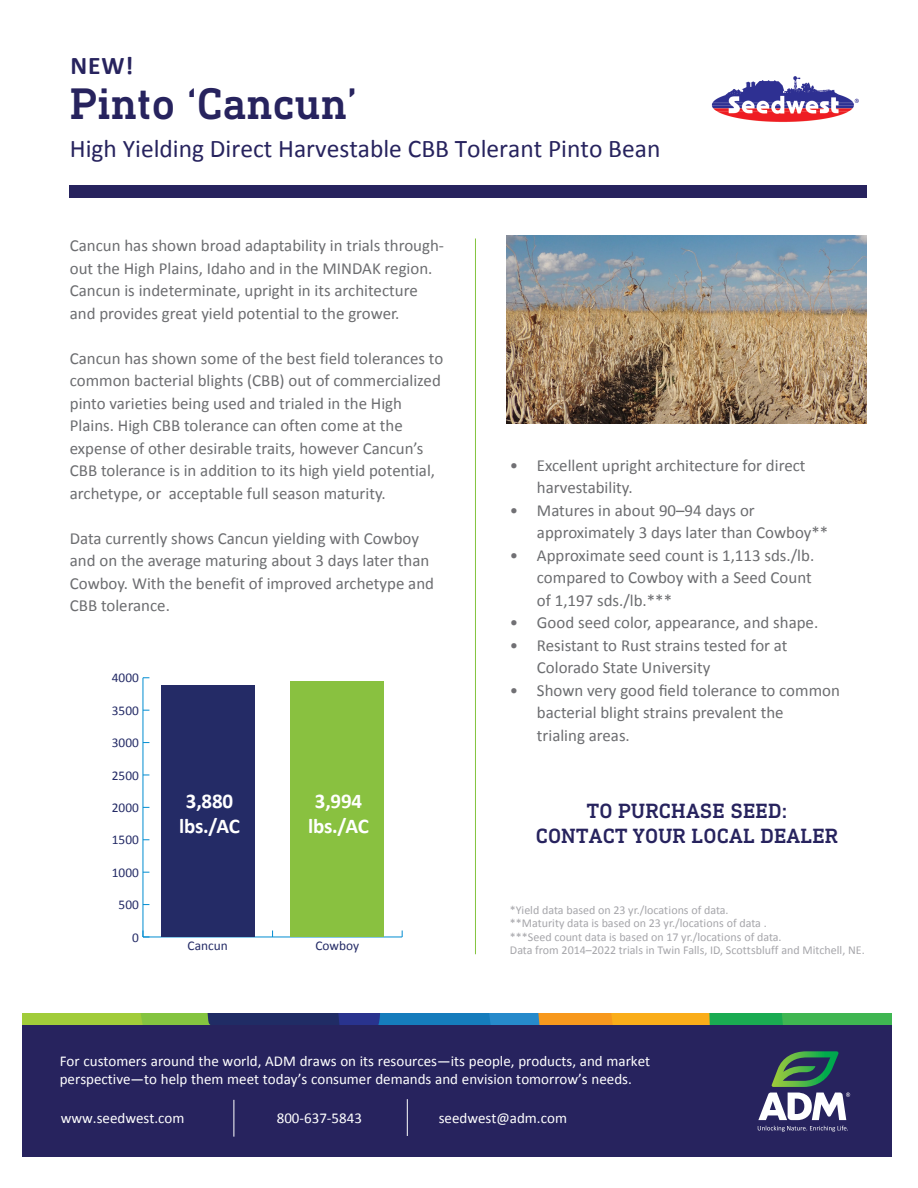
<style>
.page{position:relative;width:918px;height:1188px;background:#fff}
.page>*{position:absolute;margin:0;border:0;box-sizing:border-box;transform-origin:0 0}
.t1{font:500 45px "DIN Next Slab Pro";color:#27235e}
.Headline_Blue{font:25.5px "Calibri";color:#27235e}
.t2{font:700 25.5px "Calibri";color:#27235e}
.t3{font:500 21px "DIN Next Slab Pro";letter-spacing:.01em;color:#27235e}
.t4{font:700 21px "Calibri";letter-spacing:-.01em;color:#fff}
.Body{font:16.8px/22.5px "Calibri";color:#6c6d70}
.t5{font:15px/18px "Calibri";color:#fff}
.t6{font:13.35px "Calibri";color:#242b66}
.Source{font:12px "Calibri";color:#a6a6aa}
.s1{color:#717074}
</style>
<div class="page">
<img style="left:507px;top:236px;width:360px;height:188px">
<hr style="left:143px;top:937px;width:259px;height:1px;background:#008cd1">
<hr style="left:143px;top:678px;width:1px;height:259px;background:#008cd1">
<svg style="left:143px;top:930px;width:6px;height:8px"></svg>
<div style="left:161px;top:685px;width:93px;height:252px;background:#242b66"></div>
<div style="left:291px;top:681px;width:93px;height:256px;background:#89c140"></div>
<div style="left:70px;top:186px;width:797px;height:12px;background:#27235e"></div>
<div style="left:22px;top:1025px;width:870px;height:132px;background:#27235e"></div>
<hr style="left:234px;top:1100px;width:1px;height:37px;background:#fff">
<hr style="left:407px;top:1099px;width:1px;height:37px;background:#fff">
<hr style="left:475px;top:238px;width:1px;height:716px;background:#84c440">
<svg style="left:758px;top:1126px;width:90px;height:6px"></svg>
<svg style="left:771px;top:1051px;width:68px;height:36px"></svg>
<svg style="left:758px;top:1093px;width:92px;height:27px"></svg>
<svg style="left:22px;top:1013px;width:870px;height:12px;background:#66905c"></svg>
<img style="left:711px;top:76px;width:148px;height:46px">
<p class="t2" style="left:70px;top:47px;width:65px">NEW!</p>
<p class="t1" style="left:70px;top:78px;width:289px">Pinto ‘Cancun’</p>
<p class="Headline_Blue" style="left:70px;top:131px;width:592px">High Yielding Direct Harvestable CBB Tolerant Pinto Bean</p>
<p class="Body" style="left:70px;top:234px;width:376px">Cancun has shown broad adaptability in trials through&shy;out the High Plains, Idaho and in the MINDAK region.<br>Cancun is indeterminate, upright in its architecture and provides great yield potential to the grower.</p>
<p class="Body" style="left:70px;top:346px;width:375px">Cancun has shown some of the best field tolerances to common bacterial blights (CBB) out of commercialized pinto varieties being used and trialed in the High Plains. High CBB tolerance can often come at the expense of other desirable traits, however Cancun’s CBB tolerance is in addition to its high yield potential, archetype, or acceptable full season maturity.</p>
<p class="Body" style="left:70px;top:526px;width:366px">Data currently shows Cancun yielding with Cowboy and on the average maturing about 3 days later than Cowboy. With the benefit of improved archetype and CBB tolerance.</p>
<p class="t6" style="left:112px;top:669px;width:29px">4000</p>
<p class="t6" style="left:112px;top:701px;width:29px">3500</p>
<p class="t6" style="left:112px;top:733px;width:29px">3000</p>
<p class="t6" style="left:112px;top:766px;width:29px">2500</p>
<p class="t6" style="left:112px;top:798px;width:29px">2000</p>
<p class="t6" style="left:112px;top:831px;width:29px">1500</p>
<p class="t6" style="left:112px;top:863px;width:29px">1000</p>
<p class="t6" style="left:119px;top:895px;width:22px">500</p>
<p class="t6" style="left:132px;top:928px;width:8px">0</p>
<p class="t4" style="left:186px;top:786px;width:49px">3,880</p>
<p class="t4" style="left:179px;top:811px;width:62px">lbs./AC</p>
<p class="t4" style="left:315px;top:786px;width:49px">3,994</p>
<p class="t4" style="left:308px;top:811px;width:62px">lbs./AC</p>
<p class="t6" style="left:188px;top:936px;width:42px">Cancun</p>
<p class="t6" style="left:316px;top:936px;width:45px">Cowboy</p>
<p class="Body" style="left:537px;top:453px;width:270px;text-indent:-27px"><span class="s1">•</span> Excellent upright architecture for direct harvestability.</p>
<p class="Body" style="left:537px;top:498px;width:293px;text-indent:-27px"><span class="s1">•</span> Matures in about 90–94 days or approximately 3 days later than Cowboy**</p>
<p class="Body" style="left:537px;top:543px;width:279px;text-indent:-27px"><span class="s1">•</span> Approximate seed count is 1,113 sds./lb. compared to Cowboy with a Seed Count of 1,197 sds./lb.***</p>
<p class="Body" style="left:510px;top:611px;width:310px"><span class="s1">•</span> Good seed color, appearance, and shape.</p>
<p class="Body" style="left:537px;top:633px;width:252px;text-indent:-27px"><span class="s1">•</span> Resistant to Rust strains tested for at<br>Colorado State University</p>
<p class="Body" style="left:537px;top:678px;width:304px;text-indent:-27px"><span class="s1">•</span> Shown very good field tolerance to common bacterial blight strains prevalent the<br>trialing areas.</p>
<p class="t3" style="left:587px;top:799px;width:202px">TO PURCHASE SEED:</p>
<p class="t3" style="left:536px;top:824px;width:304px">CONTACT YOUR LOCAL DEALER</p>
<p class="Source" style="left:510px;top:901px;width:220px">*Yield data based on 23 yr./locations of data.</p>
<p class="Source" style="left:510px;top:915px;width:258px">**Maturity data is based on 23 yr./locations of data .</p>
<p class="Source" style="left:510px;top:928px;width:273px">***Seed count data is based on 17 yr./locations of data.</p>
<p class="Source" style="left:510px;top:942px;width:356px">Data from 2014–2022 trials in Twin Falls, ID, Scottsbluff and Mitchell, NE.</p>
<p class="t5" style="left:60px;top:1051px;width:592px">For customers around the world, ADM draws on its resources—its people, products, and market perspective—to help them meet today’s consumer demands and envision tomorrow’s needs.</p>
<p class="t5" style="left:61px;top:1108px;width:125px">www.seedwest.com</p>
<p class="t5" style="left:277px;top:1108px;width:87px">800-637-5843</p>
<p class="t5" style="left:439px;top:1108px;width:130px">seedwest@adm.com</p>
</div>
